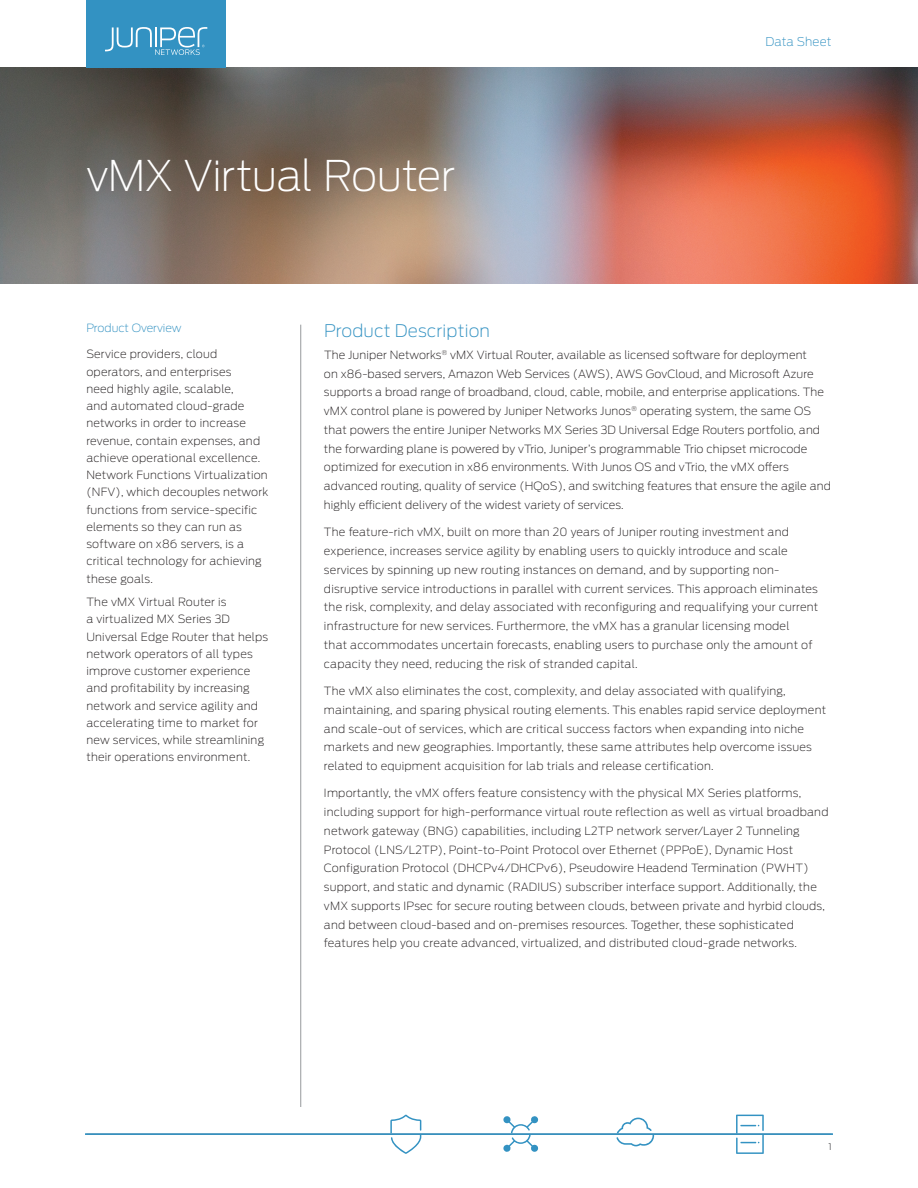
<style>
.page{position:relative;width:918px;height:1188px;background:#fff}
.page>*{position:absolute;margin:0;border:0;box-sizing:border-box;transform-origin:0 0}
.t1{font:200 42px "Antenna";letter-spacing:-.015em;color:#fff}
.t2{font:200 17.25px "Antenna";letter-spacing:.01em;color:#3392c2}
.t3{font:200 12px "Antenna";letter-spacing:.01em;color:#3392c2}
.t4{font:200 11.25px/18.8px "Antenna";letter-spacing:.02em;color:#231f20}
.t5{font:200 11.25px "Antenna";color:#3392c2}
.t6{font:300 9px "Antenna";color:#57585a}
</style>
<div class="page">
<hr style="left:300px;top:325px;width:1px;height:782px;background:#97999c">
<img style="left:0;top:68px;width:918px;height:216px">
<div style="left:86px;top:0;width:140px;height:68px;background:#3392c2"></div>
<svg style="left:105px;top:27px;width:102px;height:28px"></svg>
<svg style="left:390px;top:1115px;width:31px;height:39px"></svg>
<svg style="left:736px;top:1115px;width:28px;height:39px"></svg>
<svg style="left:503px;top:1116px;width:35px;height:36px"></svg>
<svg style="left:616px;top:1118px;width:38px;height:28px"></svg>
<hr style="left:86px;top:1133px;width:746px;height:2px;background:#3392c2">
<h1 class="t1" style="left:86px;top:152px;width:370px">vMX Virtual Router</h1>
<p class="t3" style="left:765px;top:35px;width:68px">Data Sheet</p>
<p class="t5" style="left:86px;top:322px;width:97px">Product Overview</p>
<p class="t4" style="left:86px;top:346px;width:184px;line-height:17.2px">Service providers, cloud operators, and enterprises<br>need highly agile, scalable,<br>and automated cloud-grade networks in order to increase revenue, contain expenses, and achieve operational excellence.<br>Network Functions Virtualization (NFV), which decouples network functions from service-specific elements so they can run as software on x86 servers, is a critical technology for achieving these goals.</p>
<p class="t4" style="left:86px;top:594px;width:183px;line-height:17.2px">The vMX Virtual Router is<br>a virtualized MX Series 3D<br>Universal Edge Router that helps network operators of all types improve customer experience and profitability by increasing network and service agility and accelerating time to market for new services, while streamlining their operations environment.</p>
<h2 class="t2" style="left:324px;top:321px;width:168px">Product Description</h2>
<p class="t4" style="left:324px;top:345px;width:508px">The Juniper Networks<sup>®</sup> vMX Virtual Router, available as licensed software for deployment<br>on x86-based servers, Amazon Web Services (AWS), AWS GovCloud, and Microsoft Azure supports a broad range of broadband, cloud, cable, mobile, and enterprise applications. The vMX control plane is powered by Juniper Networks Junos<sup>®</sup> operating system, the same OS that powers the entire Juniper Networks MX Series 3D Universal Edge Routers portfolio, and the forwarding plane is powered by vTrio, Juniper’s programmable Trio chipset microcode optimized for execution in x86 environments. With Junos OS and vTrio, the vMX offers advanced routing, quality of service (HQoS), and switching features that ensure the agile and highly efficient delivery of the widest variety of services.</p>
<p class="t4" style="left:324px;top:523px;width:496px">The feature-rich vMX, built on more than 20 years of Juniper routing investment and experience, increases service agility by enabling users to quickly introduce and scale services by spinning up new routing instances on demand, and by supporting non&shy;disruptive service introductions in parallel with current services. This approach eliminates the risk, complexity, and delay associated with reconfiguring and requalifying your current infrastructure for new services. Furthermore, the vMX has a granular licensing model<br>that accommodates uncertain forecasts, enabling users to purchase only the amount of capacity they need, reducing the risk of stranded capital.</p>
<p class="t4" style="left:324px;top:682px;width:504px">The vMX also eliminates the cost, complexity, and delay associated with qualifying, maintaining, and sparing physical routing elements. This enables rapid service deployment and scale-out of services, which are critical success factors when expanding into niche markets and new geographies. Importantly, these same attributes help overcome issues related to equipment acquisition for lab trials and release certification.</p>
<p class="t4" style="left:324px;top:784px;width:506px">Importantly, the vMX offers feature consistency with the physical MX Series platforms, including support for high-performance virtual route reflection as well as virtual broadband network gateway (BNG) capabilities, including L2TP network server/Layer 2 Tunneling Protocol (LNS/L2TP), Point-to-Point Protocol over Ethernet (PPPoE), Dynamic Host Configuration Protocol (DHCPv4/DHCPv6), Pseudowire Headend Termination (PWHT) support, and static and dynamic (RADIUS) subscriber interface support. Additionally, the vMX supports IPsec for secure routing between clouds, between private and hyrbid clouds, and between cloud-based and on-premises resources. Together, these sophisticated features help you create advanced, virtualized, and distributed cloud-grade networks.</p>
<p class="t6" style="left:828px;top:1142px;width:5px">1</p>
</div>
